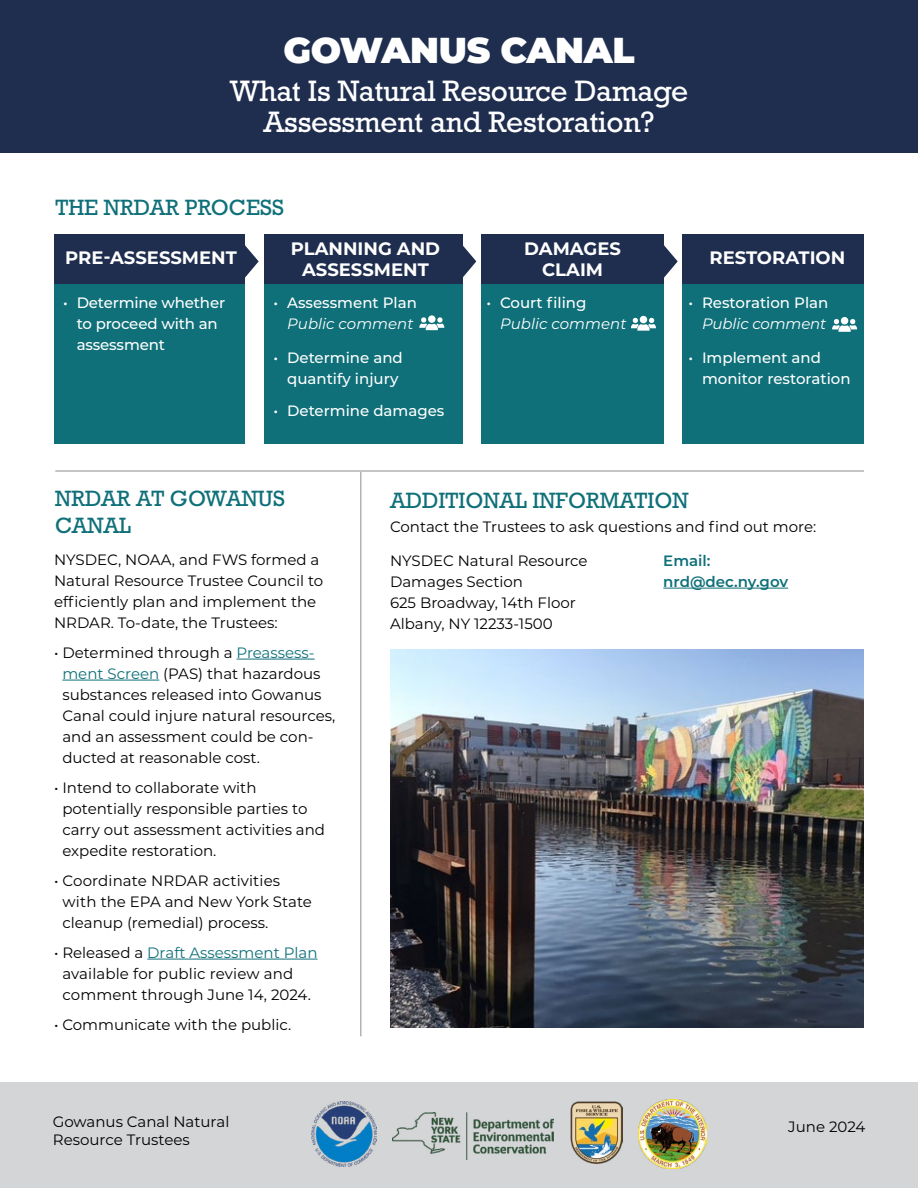
<style>
.page{position:relative;width:918px;height:1188px;background:#fff}
.page>*{position:absolute;margin:0;border:0;box-sizing:border-box;transform-origin:0 0}
.t1{font:900 36px "Montserrat";letter-spacing:-.01em;color:#fff}
.t2{font:30px/31.5px "Rockwell Std";letter-spacing:-.01em;color:#fff;text-align:center}
.t3{font:22.5px/27px "Rockwell Std";color:#0f7079}
.Body_text{font:700 18px/21px "Montserrat";color:#fff;text-align:center}
.Body_text-2{font:15px/21px "Montserrat";color:#000}
.t4{font:500 15px/21px "Montserrat";color:#fff;text-align:right}
.Contact_info{font:15px/21px "Montserrat";color:#000}
.t5{font:italic 15px/21px "Montserrat";color:#fff}
.Contact_info-2{font:600 15px/21px "Montserrat";color:#0f7079}
.s1{font-weight:400;font-style:italic}
.s2{font-weight:500;font-style:normal}
.s3{color:#0f7079}
</style>
<div class="page">
<div style="left:0;top:0;width:918px;height:153px;background:#1f2e4f"></div>
<hr style="left:360px;top:472px;width:2px;height:564px;background:#b1b3b6">
<hr style="left:55px;top:470px;width:809px;height:2px;background:#b1b3b6">
<hr style="left:663px;top:588px;width:125px;height:1px;background:#0f7079">
<img style="left:390px;top:650px;width:474px;height:378px">
<hr style="left:237px;top:659px;width:78px;height:1px;background:#0f7079">
<hr style="left:62px;top:680px;width:97px;height:1px;background:#0f7079">
<hr style="left:147px;top:959px;width:171px;height:1px;background:#0f7079">
<svg style="left:245px;top:245px;width:14px;height:33px"></svg>
<svg style="left:463px;top:246px;width:13px;height:31px"></svg>
<svg style="left:664px;top:245px;width:14px;height:33px"></svg>
<div style="left:264px;top:235px;width:199px;height:209px;background:#0f7079"></div>
<div style="left:481px;top:265px;width:183px;height:179px;background:#0f7079"></div>
<div style="left:54px;top:265px;width:191px;height:179px;background:#0f7079"></div>
<div style="left:682px;top:235px;width:182px;height:209px;background:#0f7079"></div>
<div style="left:54px;top:235px;width:191px;height:49px;background:#1f2e4f"></div>
<div style="left:264px;top:235px;width:199px;height:49px;background:#1f2e4f"></div>
<div style="left:481px;top:235px;width:183px;height:49px;background:#1f2e4f"></div>
<div style="left:682px;top:235px;width:182px;height:49px;background:#1f2e4f"></div>
<svg style="left:419px;top:315px;width:25px;height:15px"></svg>
<svg style="left:631px;top:316px;width:25px;height:15px"></svg>
<svg style="left:832px;top:317px;width:25px;height:15px"></svg>
<div style="left:1px;top:1083px;width:917px;height:105px;background:#d3d5d6"></div>
<img style="left:311px;top:1101px;width:65px;height:66px">
<img style="left:392px;top:1113px;width:162px;height:47px">
<img style="left:570px;top:1101px;width:53px;height:62px">
<img style="left:638px;top:1100px;width:69px;height:68px">
<p class="t1" style="left:283px;top:24px;width:353px">GOWANUS CANAL</p>
<p class="t2" style="left:230px;top:75px;width:460px">What Is Natural Resource Damage<br>Assessment and Restoration?</p>
<p class="t3" style="left:55px;top:194px;width:230px">THE NRDAR PROCESS</p>
<p class="Body_text" style="left:65px;top:247px;width:173px">PRE-ASSESSMENT</p>
<p class="t4" style="left:77px;top:291px;width:150px;text-align:left;text-indent:-14px">• Determine whether to proceed with an assessment</p>
<p class="Body_text" style="left:291px;top:238px;width:151px">PLANNING AND<br>ASSESSMENT</p>
<p class="t4" style="left:274px;top:291px;width:145px">• Assessment Plan<br><span class="s1">Public comment</span></p>
<p class="t4" style="left:274px;top:347px;width:131px">• Determine and quantify injury</p>
<p class="t4" style="left:274px;top:399px;width:172px">• Determine damages</p>
<p class="Body_text" style="left:524px;top:238px;width:98px">DAMAGES<br>CLAIM</p>
<p class="t5" style="left:500px;top:292px;width:128px;text-indent:-14px"><span class="s2">• Court filing<br></span>Public comment</p>
<p class="Body_text" style="left:709px;top:247px;width:137px">RESTORATION</p>
<p class="t4" style="left:688px;top:291px;width:141px">• Restoration Plan<br><span class="s1">Public comment</span></p>
<p class="t4" style="left:702px;top:347px;width:150px;text-align:left;text-indent:-14px">• Implement and monitor restoration</p>
<p class="t3" style="left:55px;top:485px;width:231px">NRDAR AT GOWANUS<br>CANAL</p>
<p class="t3" style="left:390px;top:487px;width:300px">ADDITIONAL INFORMATION</p>
<p class="Contact_info" style="left:390px;top:516px;width:428px">Contact the Trustees to ask questions and find out more:</p>
<p class="Contact_info" style="left:390px;top:549px;width:199px">NYSDEC Natural Resource<br>Damages Section<br>625 Broadway, 14th Floor<br>Albany, NY 12233-1500</p>
<p class="Contact_info-2" style="left:663px;top:549px;width:126px">Email: nrd@dec.ny.gov</p>
<p class="Body_text-2" style="left:54px;top:548px;width:271px">NYSDEC, NOAA, and FWS formed a Natural Resource Trustee Council to efficiently plan and implement the NRDAR. To-date, the Trustees:</p>
<p class="Body_text-2" style="left:62px;top:641px;width:274px;text-indent:-8px">• Determined through a <span class="s3">Preassess&shy;ment Screen</span> (PAS) that hazardous substances released into Gowanus Canal could injure natural resources, and an assessment could be con&shy;ducted at reasonable cost.</p>
<p class="Body_text-2" style="left:62px;top:776px;width:264px;text-indent:-8px">• Intend to collaborate with potentially responsible parties to carry out assessment activities and expedite restoration.</p>
<p class="Body_text-2" style="left:63px;top:869px;width:251px;text-indent:-9px">• Coordinate NRDAR activities with the EPA and New York State cleanup (remedial) process.</p>
<p class="Body_text-2" style="left:62px;top:941px;width:257px;text-indent:-8px">• Released a <span class="s3">Draft Assessment Plan </span>available for public review and comment through June 14, 2024.</p>
<p class="Body_text-2" style="left:54px;top:1013px;width:239px">• Communicate with the public.</p>
<p class="Body_text-2" style="left:53px;top:1111px;width:178px">Gowanus Canal Natural</p>
<p class="Body_text-2" style="left:53px;top:1129px;width:138px">Resource Trustees</p>
<p class="Body_text-2" style="left:788px;top:1116px;width:79px">June 2024</p>
</div>
